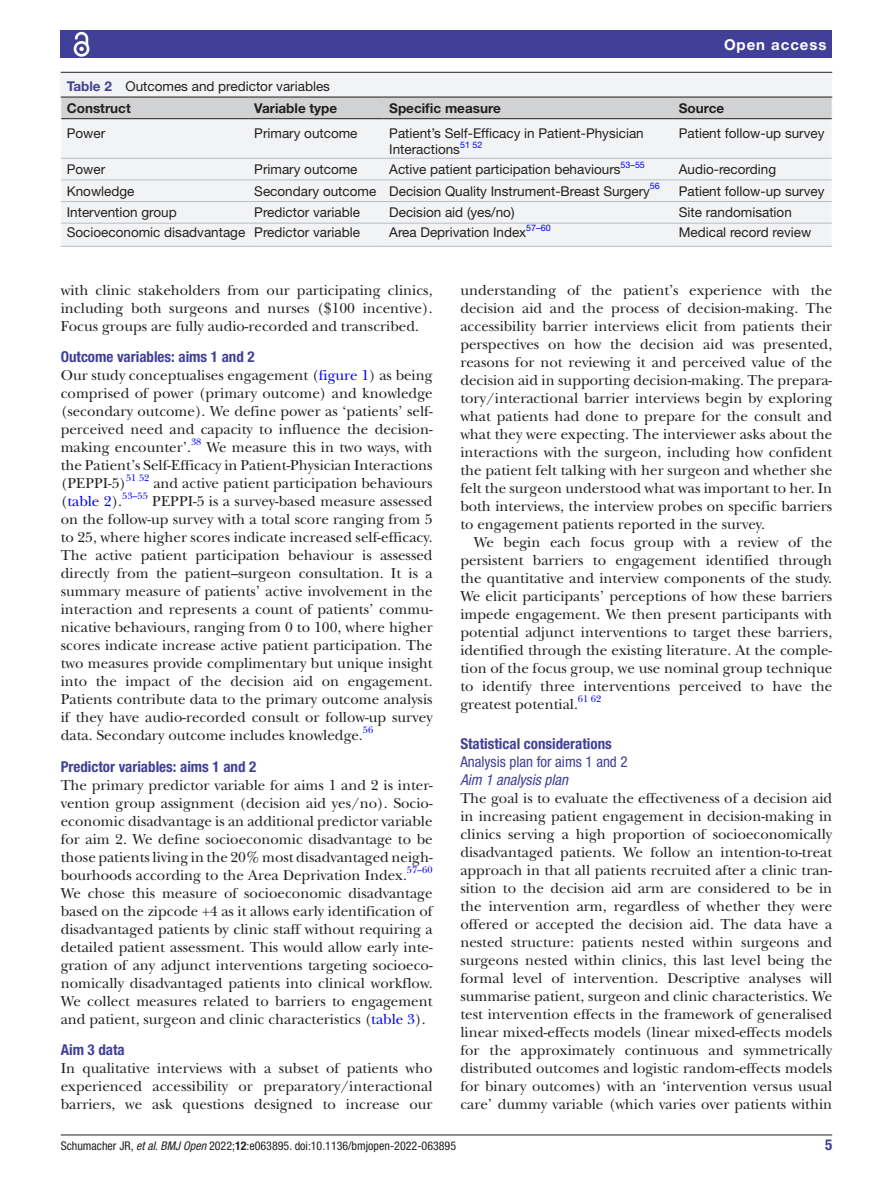
<style>
.page{position:relative;width:893px;height:1191px;background:#fff}
.page>*{position:absolute;margin:0;border:0;box-sizing:border-box;transform-origin:0 0}
.t1{font:15px/18px "New Baskerville";color:#231f20;text-align:justify}
.t2{font:700 condensed 15px "Helvetica Neue LT Std";color:#414099}
.t3{font:condensed 15px "Helvetica Neue LT Std";color:#414099}
.t4{font:italic condensed 15px "Helvetica Neue LT Std";color:#414099}
.t5{font:700 15px "Helvetica Neue LT Std";letter-spacing:.065em;color:#fff}
.t6{font:15px "New Baskerville";color:#00f}
.t7{font:13.5px/22px "Helvetica Neue LT Std";color:#231f20}
.t8{font:700 13.5px "Helvetica Neue LT Std";color:#231f20}
.t9{font:condensed 12px "Helvetica Neue LT Std";color:#231f20}
.t10{font:9.9px "New Baskerville";color:#00f}
.t11{font:9px "Helvetica Neue LT Std";color:#00f}
.s1{font-weight:700;color:#414099}
.s2{font-weight:700}
.s3{color:#00f}
.s4{color:#231f20}
.s5{font-style:italic}
</style>
<div class="page">
<hr style="left:61px;top:1134px;width:771px;height:1px;background:#231f20">
<div style="left:61px;top:31px;width:771px;height:27px;background:#414099"></div>
<svg style="left:73px;top:31px;width:17px;height:26px"></svg>
<div style="left:61px;top:73px;width:771px;height:173px;background:#f2f3f4"></div>
<hr style="left:61px;top:72px;width:771px;height:1px;background:#231f20">
<hr style="left:61px;top:158px;width:187px;height:1px;background:#bcbdc0">
<hr style="left:248px;top:158px;width:135px;height:1px;background:#bcbdc0">
<hr style="left:383px;top:158px;width:290px;height:1px;background:#bcbdc0">
<hr style="left:673px;top:158px;width:159px;height:1px;background:#bcbdc0">
<hr style="left:61px;top:180px;width:187px;height:1px;background:#bcbdc0">
<hr style="left:248px;top:180px;width:135px;height:1px;background:#bcbdc0">
<hr style="left:383px;top:180px;width:290px;height:1px;background:#bcbdc0">
<hr style="left:673px;top:180px;width:159px;height:1px;background:#bcbdc0">
<hr style="left:61px;top:201px;width:187px;height:1px;background:#bcbdc0">
<hr style="left:248px;top:201px;width:135px;height:1px;background:#bcbdc0">
<hr style="left:383px;top:201px;width:290px;height:1px;background:#bcbdc0">
<hr style="left:673px;top:201px;width:159px;height:1px;background:#bcbdc0">
<hr style="left:61px;top:223px;width:187px;height:1px;background:#bcbdc0">
<hr style="left:61px;top:246px;width:187px;height:1px;background:#bcbdc0">
<hr style="left:248px;top:223px;width:135px;height:1px;background:#bcbdc0">
<hr style="left:248px;top:246px;width:135px;height:1px;background:#bcbdc0">
<hr style="left:383px;top:223px;width:290px;height:1px;background:#bcbdc0">
<hr style="left:383px;top:246px;width:290px;height:1px;background:#bcbdc0">
<hr style="left:673px;top:223px;width:159px;height:1px;background:#bcbdc0">
<hr style="left:673px;top:246px;width:159px;height:1px;background:#bcbdc0">
<svg style="left:60px;top:97px;width:773px;height:22px;background:#c6c7c9"></svg>
<p class="t5" style="left:724px;top:35px;width:104px">Open access</p>
<p class="t7" style="left:67px;top:75px;width:265px"><span class="s1">Table 2</span> Outcomes and predictor variables<br><span class="s2">Construct</span></p>
<p class="t8" style="left:254px;top:99px;width:84px">Variable type</p>
<p class="t8" style="left:389px;top:99px;width:113px">Specific measure</p>
<p class="t8" style="left:679px;top:99px;width:47px">Source</p>
<p class="t7" style="left:67px;top:121px;width:40px">Power</p>
<p class="t7" style="left:254px;top:121px;width:105px">Primary outcome</p>
<p class="t7" style="left:389px;top:124px;width:256px;line-height:16.2px">Patient’s Self-Efficacy in Patient-Physician<br>Interactions</p>
<p class="t11" style="left:460px;top:139px;width:24px">51 52</p>
<p class="t7" style="left:679px;top:121px;width:147px">Patient follow-up survey</p>
<p class="t7" style="left:67px;top:158px;width:40px">Power</p>
<p class="t7" style="left:254px;top:158px;width:105px">Primary outcome</p>
<p class="t7" style="left:389px;top:158px;width:233px">Active patient participation behaviours</p>
<p class="t11" style="left:621px;top:159px;width:26px">53–55</p>
<p class="t7" style="left:679px;top:158px;width:99px">Audio-recording</p>
<p class="t7" style="left:67px;top:179px;width:69px">Knowledge</p>
<p class="t7" style="left:254px;top:179px;width:397px">Secondary outcome Decision Quality Instrument-Breast Surgery</p>
<p class="t11" style="left:650px;top:181px;width:11px">56</p>
<p class="t7" style="left:679px;top:179px;width:147px">Patient follow-up survey</p>
<p class="t7" style="left:67px;top:201px;width:112px">Intervention group</p>
<p class="t7" style="left:254px;top:201px;width:107px">Predictor variable</p>
<p class="t7" style="left:389px;top:201px;width:127px">Decision aid (yes/no)</p>
<p class="t7" style="left:679px;top:201px;width:115px">Site randomisation</p>
<p class="t7" style="left:67px;top:221px;width:295px">Socioeconomic disadvantage Predictor variable</p>
<p class="t7" style="left:389px;top:221px;width:139px">Area Deprivation Index</p>
<p class="t11" style="left:526px;top:223px;width:26px">57–60</p>
<p class="t7" style="left:679px;top:221px;width:134px">Medical record review</p>
<p class="t1" style="left:61px;top:281px;width:373px">with clinic stakeholders from our participating clinics, including both surgeons and nurses ($100 incentive).<br>Focus groups are fully audio-recorded and transcribed.</p>
<p class="t2" style="left:61px;top:348px;width:195px">Outcome variables: aims 1 and 2</p>
<p class="t1" style="left:61px;top:366px;width:373px">Our study conceptualises engagement (<span class="s3">figure 1</span>) as being comprised of power (primary outcome) and knowledge (secondary outcome). We define power as ‘patients’ self&shy;perceived need and capacity to influence the decision&shy;making encounter’.</p>
<p class="t10" style="left:191px;top:436px;width:12px">38</p>
<p class="t1" style="left:61px;top:438px;width:373px;text-indent:146px">We measure this in two ways, with the Patient’s Self-Efficacy in Patient-Physician Interactions (PEPPI-5)</p>
<p class="t10" style="left:126px;top:472px;width:25px">51 52</p>
<p class="t1" style="left:153px;top:474px;width:281px">and active patient participation behaviours</p>
<p class="t6" style="left:61px;top:492px;width:63px"><span class="s4">(</span>table 2<span class="s4">).</span></p>
<p class="t10" style="left:122px;top:490px;width:27px">53–55</p>
<p class="t1" style="left:61px;top:492px;width:373px;text-indent:92px">PEPPI-5 is a survey-based measure assessed on the follow-up survey with a total score ranging from 5 to 25, where higher scores indicate increased self-efficacy.<br>The active patient participation behaviour is assessed directly from the patient–surgeon consultation. It is a summary measure of patients’ active involvement in the interaction and represents a count of patients’ commu&shy;nicative behaviours, ranging from 0 to 100, where higher scores indicate increase active patient participation. The two measures provide complimentary but unique insight into the impact of the decision aid on engagement.<br>Patients contribute data to the primary outcome analysis if they have audio-recorded consult or follow-up survey data. Secondary outcome includes knowledge.</p>
<p class="t10" style="left:363px;top:724px;width:12px">56</p>
<p class="t2" style="left:61px;top:757px;width:197px">Predictor variables: aims 1 and 2</p>
<p class="t1" style="left:61px;top:776px;width:373px">The primary predictor variable for aims 1 and 2 is inter&shy;vention group assignment (decision aid yes/no). Socio&shy;economic disadvantage is an additional predictor variable for aim 2. We define socioeconomic disadvantage to be those patients living in the 20% most disadvantaged neigh&shy;bourhoods according to the Area Deprivation Index.</p>
<p class="t10" style="left:407px;top:864px;width:27px">57–60</p>
<p class="t1" style="left:61px;top:884px;width:373px">We chose this measure of socioeconomic disadvantage based on the zipcode +4 as it allows early identification of disadvantaged patients by clinic staff without requiring a detailed patient assessment. This would allow early inte&shy;gration of any adjunct interventions targeting socioeco&shy;nomically disadvantaged patients into clinical workflow.<br>We collect measures related to barriers to engagement and patient, surgeon and clinic characteristics (<span class="s3">table 3</span>).</p>
<p class="t2" style="left:61px;top:1041px;width:66px">Aim 3 data</p>
<p class="t1" style="left:61px;top:1059px;width:373px">In qualitative interviews with a subset of patients who experienced accessibility or preparatory/interactional barriers, we ask questions designed to increase our</p>
<p class="t1" style="left:460px;top:281px;width:373px">understanding of the patient’s experience with the decision aid and the process of decision-making. The accessibility barrier interviews elicit from patients their perspectives on how the decision aid was presented, reasons for not reviewing it and perceived value of the decision aid in supporting decision-making. The prepara&shy;tory/interactional barrier interviews begin by exploring what patients had done to prepare for the consult and what they were expecting. The interviewer asks about the interactions with the surgeon, including how confident the patient felt talking with her surgeon and whether she felt the surgeon understood what was important to her. In both interviews, the interview probes on specific barriers to engagement patients reported in the survey.</p>
<p class="t1" style="left:460px;top:533px;width:373px;text-indent:14px">We begin each focus group with a review of the persistent barriers to engagement identified through the quantitative and interview components of the study.<br>We elicit participants’ perceptions of how these barriers impede engagement. We then present participants with potential adjunct interventions to target these barriers, identified through the existing literature. At the comple&shy;tion of the focus group, we use nominal group technique to identify three interventions perceived to have the greatest potential.</p>
<p class="t10" style="left:578px;top:693px;width:25px">61 62</p>
<p class="t2" style="left:460px;top:734px;width:153px">Statistical considerations</p>
<p class="t3" style="left:460px;top:752px;width:169px">Analysis plan for aims 1 and 2</p>
<p class="t4" style="left:460px;top:770px;width:109px">Aim 1 analysis plan</p>
<p class="t1" style="left:460px;top:789px;width:373px">The goal is to evaluate the effectiveness of a decision aid in increasing patient engagement in decision-making in clinics serving a high proportion of socioeconomically disadvantaged patients. We follow an intention-to-treat approach in that all patients recruited after a clinic tran&shy;sition to the decision aid arm are considered to be in the intervention arm, regardless of whether they were offered or accepted the decision aid. The data have a nested structure: patients nested within surgeons and surgeons nested within clinics, this last level being the formal level of intervention. Descriptive analyses will summarise patient, surgeon and clinic characteristics. We test intervention effects in the framework of generalised linear mixed-effects models (linear mixed-effects models for the approximately continuous and symmetrically distributed outcomes and logistic random-effects models for binary outcomes) with an ‘intervention versus usual care’ dummy variable (which varies over patients within</p>
<p class="t9" style="left:61px;top:1138px;width:397px">Schumacher JR, <span class="s5">et al</span>. <span class="s5">BMJ Open</span> 2022;<span class="s2">12</span>:e063895. doi:10.1136/bmjopen-2022-063895</p>
<p class="t2" style="left:825px;top:1135px;width:9px">5</p>
</div>
